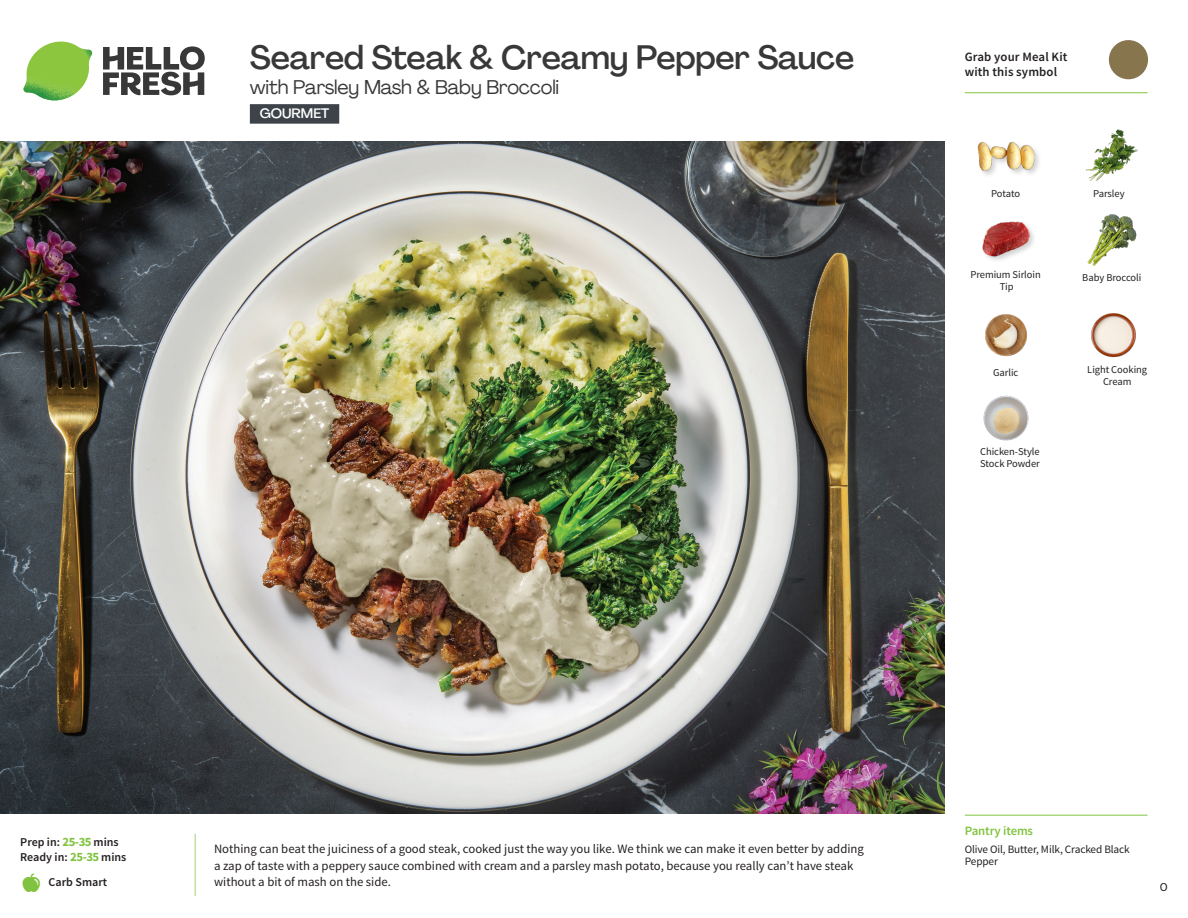
<style>
.page{position:relative;width:1188px;height:918px;background:#fff}
.page>*{position:absolute;margin:0;border:0;box-sizing:border-box;transform-origin:0 0}
._15_Titel_UK{font:500 33px "Agrandir";letter-spacing:-.01em;color:#383839}
._15_Titel_UK-2{font:19.5px "Agrandir";letter-spacing:-.01em;color:#383839}
.t1{font:500 13.5px "Agrandir";color:#fff}
.Step_6_Text_AU{font:12.75px/16.5px "Source Sans Pro";color:#231f20}
.t2{font:600 12.75px/15px "Source Sans Pro";letter-spacing:.01em;color:#231f20}
._04_Headers_Front{font:600 12.75px "Source Sans Pro";letter-spacing:-.01em;color:#81c340}
._04_Intro{font:600 12px "Source Sans Pro";color:#231f20}
.t3{font:12px "Source Sans Pro";color:#231f20}
._05_Pantry{font:11.25px/12px "Source Sans Pro";letter-spacing:-.01em;color:#231f20}
._18_FRONT_ingredients{font:10.5px/12px "Source Sans Pro";letter-spacing:-.005em;color:#231f20;text-align:center}
.s1{font-weight:700;font-size:12.75px;color:#81c340}
</style>
<div class="page">
<svg style="left:103px;top:46px;width:102px;height:49px"></svg>
<img style="left:23px;top:42px;width:69px;height:59px">
<img style="left:0;top:142px;width:945px;height:672px">
<img style="left:983px;top:395px;width:46px;height:46px">
<img style="left:1091px;top:313px;width:45px;height:45px">
<img style="left:985px;top:314px;width:42px;height:43px">
<img style="left:1086px;top:129px;width:53px;height:52px">
<img style="left:1087px;top:214px;width:50px;height:52px">
<div style="left:977px;top:141px;width:65px;height:37px;background:#231f20;opacity:.2"></div>
<img style="left:977px;top:141px;width:57px;height:37px">
<div style="left:981px;top:221px;width:56px;height:42px;background:#231f20;opacity:.2"></div>
<img style="left:981px;top:221px;width:50px;height:42px">
<hr style="left:965px;top:815px;width:183px;height:1px;background:#81c340">
<div style="left:250px;top:104px;width:89px;height:20px;background:#3d4349"></div>
<svg style="left:1091px;top:40px;width:57px;height:54px"></svg>
<hr style="left:965px;top:92px;width:183px;height:1px;background:#81c340">
<p class="_15_Titel_UK" style="left:250px;top:37px;width:606px">Seared Steak &amp; Creamy Pepper Sauce</p>
<p class="_15_Titel_UK-2" style="left:250px;top:75px;width:311px">with Parsley Mash &amp; Baby Broccoli</p>
<p class="t1" style="left:260px;top:105px;width:71px">GOURMET</p>
<p class="t2" style="left:965px;top:50px;width:104px">Grab your Meal Kit with this symbol</p>
<p class="_18_FRONT_ingredients" style="left:991px;top:188px;width:31px">Potato</p>
<p class="_18_FRONT_ingredients" style="left:1093px;top:187px;width:33px">Parsley</p>
<p class="_18_FRONT_ingredients" style="left:970px;top:269px;width:72px">Premium Sirloin<br>Tip</p>
<p class="_18_FRONT_ingredients" style="left:1082px;top:272px;width:61px">Baby Broccoli</p>
<p class="_18_FRONT_ingredients" style="left:993px;top:367px;width:27px">Garlic</p>
<p class="_18_FRONT_ingredients" style="left:1087px;top:364px;width:61px">Light Cooking<br>Cream</p>
<p class="_18_FRONT_ingredients" style="left:980px;top:445px;width:61px;text-align:left">Chicken-Style<br>Stock Powder</p>
<p class="_04_Intro" style="left:20px;top:835px;width:100px">Prep in: <span class="s1">25-35</span> mins</p>
<p class="_04_Intro" style="left:20px;top:850px;width:108px">Ready in: <span class="s1">25-35</span> mins</p>
<p class="_04_Intro" style="left:49px;top:875px;width:60px">Carb Smart</p>
<p class="Step_6_Text_AU" style="left:214px;top:841px;width:651px">Nothing can beat the juiciness of a good steak, cooked just the way you like. We think we can make it even better by adding a zap of taste with a peppery sauce combined with cream and a parsley mash potato, because you really can’t have steak without a bit of mash on the side.</p>
<p class="_04_Headers_Front" style="left:965px;top:822px;width:70px">Pantry items</p>
<p class="_05_Pantry" style="left:965px;top:844px;width:167px">Olive Oil, Butter, Milk, Cracked Black<br>Pepper</p>
<p class="t3" style="left:1160px;top:879px;width:9px">O</p>
</div>
